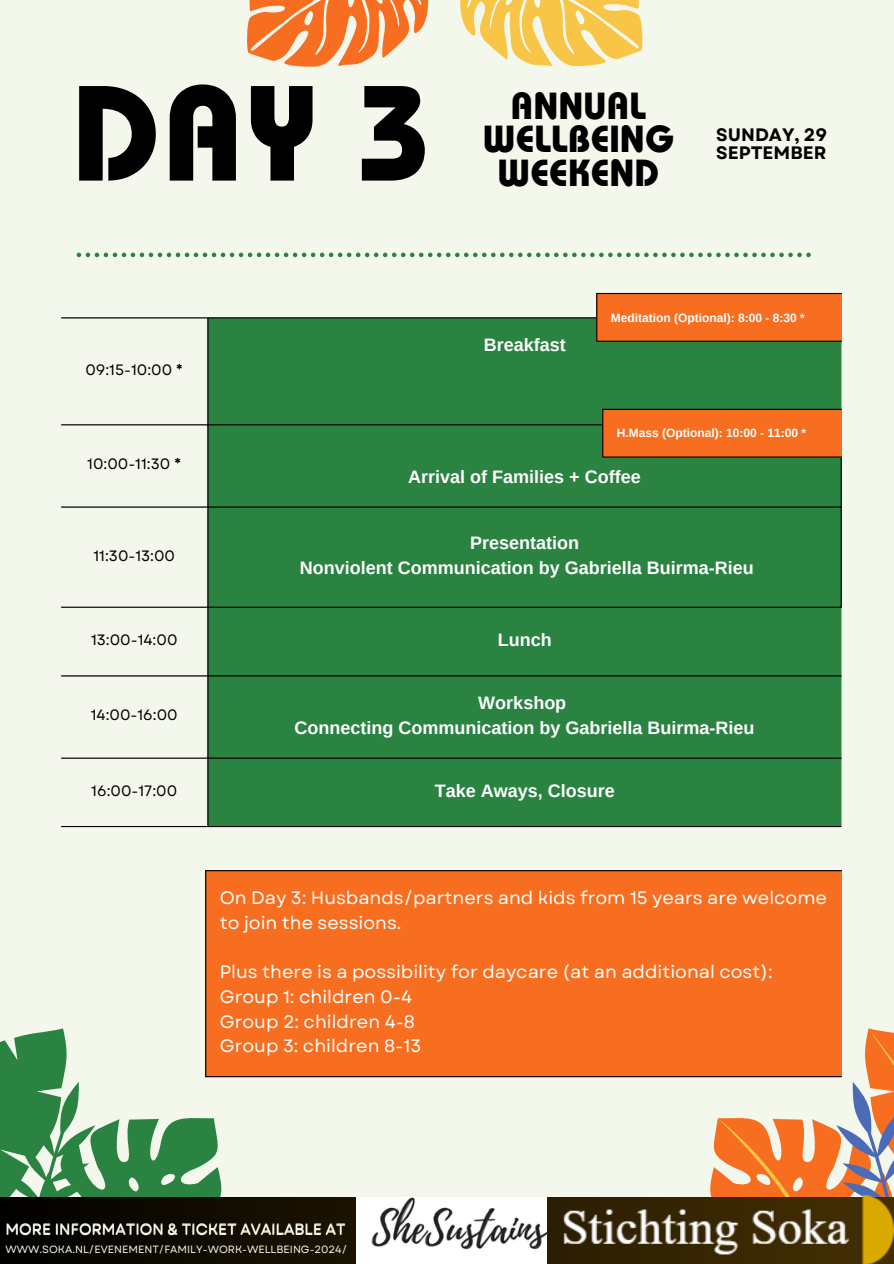
<style>
.page{position:relative;width:894px;height:1264px;background:#fff}
.page>*{position:absolute;margin:0;border:0;box-sizing:border-box;transform-origin:0 0}
.t1{font:700 135px "Bauhaus Pro";color:#000}
.t2{font:700 37.5px/33.8px "Bauhaus Pro";color:#000;text-align:center}
.t3{font:18px/24.8px "Garet";color:#fff}
.t4{font:700 18px "Arimo";color:#fff}
.t5{font:700 18px/18px "Garet";color:#000}
.t6{font:15px "Garet";color:#000}
.t7{font:15px "Garet";color:#f4f7ec}
.t8{font:700 12px "Arimo";color:#fff}
.t9{font:10.5px "Garet";color:#f4f7ec}
</style>
<div class="page">
<div style="left:0;top:0;width:893px;height:1263px;background:#f4f7ec"></div>
<svg style="left:0;top:1028px;width:223px;height:169px"></svg>
<svg style="left:707px;top:1028px;width:186px;height:166px"></svg>
<svg style="left:0;top:1197px;width:560px;height:66px;background:#100c02"></svg>
<div style="left:208px;top:318px;width:633px;height:508px;background:#2a8341"></div>
<hr style="left:207px;top:318px;width:1px;height:508px;background:#000">
<hr style="left:840px;top:425px;width:1px;height:181px;background:#000">
<hr style="left:61px;top:317px;width:780px;height:1px;background:#000">
<hr style="left:61px;top:424px;width:780px;height:1px;background:#000">
<hr style="left:61px;top:506px;width:780px;height:1px;background:#000">
<hr style="left:61px;top:606px;width:780px;height:1px;background:#000">
<hr style="left:61px;top:675px;width:780px;height:1px;background:#000">
<hr style="left:61px;top:757px;width:780px;height:1px;background:#000">
<hr style="left:61px;top:826px;width:780px;height:1px;background:#000">
<svg style="left:77px;top:253px;width:733px;height:4px"></svg>
<svg style="left:247px;top:0;width:396px;height:67px"></svg>
<img style="left:356px;top:1197px;width:190px;height:66px">
<img style="left:560px;top:1194px;width:333px;height:69px">
<div style="left:596px;top:293px;width:245px;height:48px;background:#f76e20"></div>
<hr style="left:596px;top:294px;width:1px;height:47px;background:#000">
<hr style="left:596px;top:293px;width:245px;height:1px;background:#000">
<hr style="left:596px;top:341px;width:245px;height:1px;background:#000">
<div style="left:602px;top:409px;width:239px;height:48px;background:#f76e20"></div>
<hr style="left:602px;top:410px;width:1px;height:46px;background:#000">
<hr style="left:602px;top:409px;width:239px;height:1px;background:#000">
<hr style="left:602px;top:456px;width:239px;height:1px;background:#000">
<div style="left:205px;top:870px;width:636px;height:206px;background:#f76e20"></div>
<hr style="left:205px;top:871px;width:1px;height:205px;background:#000">
<hr style="left:205px;top:870px;width:636px;height:1px;background:#000">
<hr style="left:205px;top:1076px;width:636px;height:1px;background:#000">
<p class="t1" style="left:71px;top:86px;width:362px">DAY 3</p>
<p class="t6" style="left:85px;top:359px;width:99px">09:15-10:00 *</p>
<p class="t2" style="left:482px;top:94px;width:193px">ANNUAL<br>WELLBEING<br>WEEKEND</p>
<p class="t5" style="left:716px;top:126px;width:112px">SUNDAY, 29<br>SEPTEMBER</p>
<p class="t4" style="left:483px;top:335px;width:84px">Breakfast</p>
<p class="t8" style="left:610px;top:311px;width:195px">Meditation (Optional): 8:00 - 8:30 *</p>
<p class="t8" style="left:616px;top:426px;width:191px">H.Mass (Optional): 10:00 - 11:00 *</p>
<h1 class="t6" style="left:87px;top:453px;width:95px">10:00-11:30 *</h1>
<p class="t6" style="left:93px;top:544px;width:83px">11:30-13:00</p>
<h2 class="t4" style="left:408px;top:466px;width:234px">Arrival of Families + Coffee</h2>
<p class="t4" style="left:470px;top:533px;width:110px">Presentation</p>
<p class="t4" style="left:300px;top:557px;width:455px">Nonviolent Communication by Gabriella Buirma-Rieu</p>
<p class="t6" style="left:91px;top:629px;width:88px">13:00-14:00</p>
<p class="t4" style="left:497px;top:629px;width:55px">Lunch</p>
<p class="t6" style="left:91px;top:704px;width:88px">14:00-16:00</p>
<p class="t4" style="left:478px;top:693px;width:89px">Workshop</p>
<p class="t4" style="left:294px;top:717px;width:461px">Connecting Communication by Gabriella Buirma-Rieu</p>
<p class="t6" style="left:91px;top:779px;width:87px">16:00-17:00</p>
<p class="t4" style="left:434px;top:780px;width:181px">Take Aways, Closure</p>
<p class="t3" style="left:220px;top:885px;width:608px">On Day 3: Husbands/partners and kids from 15 years are welcome to join the sessions.</p>
<p class="t3" style="left:220px;top:959px;width:554px">Plus there is a possibility for daycare (at an additional cost):</p>
<p class="t3" style="left:220px;top:984px;width:194px">Group 1: children 0-4</p>
<p class="t3" style="left:220px;top:1009px;width:197px">Group 2: children 4-8</p>
<p class="t3" style="left:220px;top:1033px;width:203px">Group 3: children 8-13</p>
<p class="t7" style="left:6px;top:1218px;width:341px">MORE INFORMATION &amp; TICKET AVAILABLE AT</p>
<p class="t9" style="left:6px;top:1241px;width:343px">WWW.SOKA.NL/EVENEMENT/FAMILY-WORK-WELLBEING-2024/</p>
</div>
